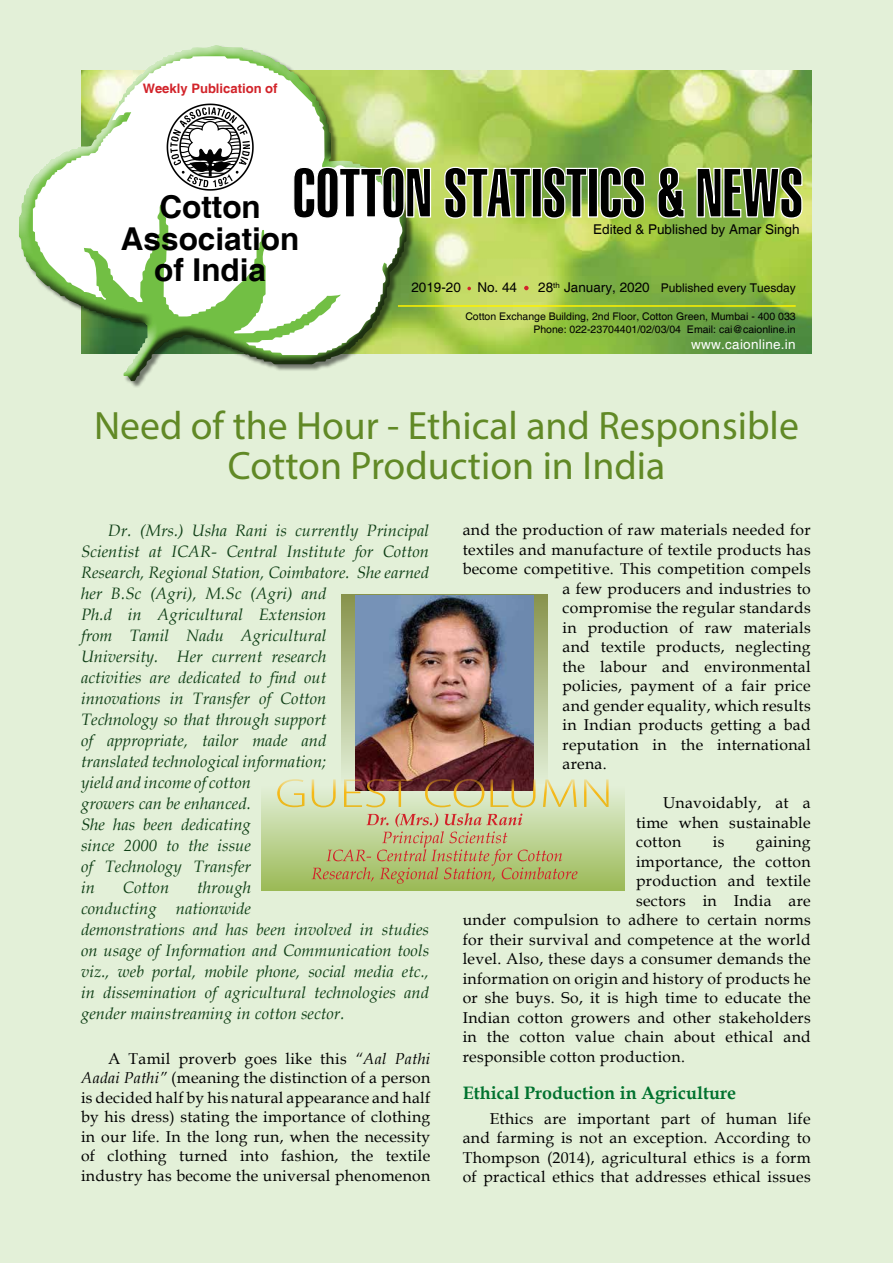
<style>
.page{position:relative;width:893px;height:1263px;background:#e3f0d8}
.page>*{position:absolute;margin:0;border:0;box-sizing:border-box;transform-origin:0 0}
.t1{font:39.75px/39.3px "Myriad Pro";color:#618926;text-align:center}
.t2{font:700 31.5px/31.5px "Helvetica";color:#000;text-align:center}
.t3{font:700 18px "Book Antiqua";color:#00722e}
.t4{font:italic 16.5px/21px "Book Antiqua";letter-spacing:.005em;color:#0f3f16}
.t5{font:15.75px/19.5px "Book Antiqua";letter-spacing:.02em;color:#000;text-align:justify}
.t6{font:13.5px "Helvetica";color:#000}
.t7{font:13.5px "Helvetica";letter-spacing:.02em;color:#fff}
.t8{font:700 13.05px "Helvetica";color:#d2232a}
.t9{font:12px "Helvetica";color:#000}
.t10{font:10.5px/12.6px "Helvetica";color:#000;text-align:right}
.s1{font-size:13.5px}
.s2{font-style:italic}
</style>
<div class="page">
<img style="left:414px;top:70px;width:398px;height:284px">
<div style="left:19px;top:45px;width:395px;height:343px;background:#000;opacity:.5"></div>
<div style="left:17px;top:44px;width:387px;height:338px;background:#fff;opacity:.75"></div>
<div style="left:18px;top:81px;width:389px;height:301px;background:#000;opacity:.75"></div>
<svg style="left:33px;top:56px;width:370px;height:299px;background:#d5e5c5"></svg>
<svg style="left:467px;top:287px;width:4px;height:3px"></svg>
<svg style="left:524px;top:286px;width:5px;height:4px"></svg>
<svg style="left:167px;top:104px;width:87px;height:87px;background:#b2b2b2"></svg>
<svg style="left:293px;top:146px;width:510px;height:73px;background:#778856"></svg>
<hr style="left:398px;top:305px;width:398px;height:2px;background:#fff200">
<svg style="left:341px;top:594px;width:206px;height:185px;background:#acb88d"></svg>
<img style="left:356px;top:595px;width:177px;height:184px">
<svg style="left:279px;top:779px;width:330px;height:8px"></svg>
<svg style="left:262px;top:787px;width:363px;height:104px"></svg>
<svg style="left:312px;top:813px;width:265px;height:71px;background:#babc7f"></svg>
<p class="t8" style="left:143px;top:80px;width:136px">Weekly Publication of</p>
<h2 class="t2" style="left:121px;top:193px;width:180px">Cotton<br>Association of India</h2>
<p class="t6" style="left:593px;top:222px;width:208px">Edited &amp; Published by Amar Singh</p>
<p class="t6" style="left:411px;top:279px;width:107px">2019-20 No. 44</p>
<p class="t9" style="left:538px;top:281px;width:259px"><span class="s1">28</span><sup>th</sup> <span class="s1">January, 2020</span> Published every Tuesday</p>
<p class="t10" style="left:465px;top:310px;width:332px">Cotton Exchange Building, 2nd Floor, Cotton Green, Mumbai - 400 033<br>Phone: 022-23704401/02/03/04 Email: cai@caionline.in</p>
<p class="t7" style="left:691px;top:336px;width:106px">www.caionline.in</p>
<h1 class="t1" style="left:94px;top:406px;width:706px">Need of the Hour - Ethical and Responsible<br>Cotton Production in India</h1>
<p class="t4" style="left:81px;top:519px;width:350px;text-indent:27px">Dr. (Mrs.) Usha Rani is currently Principal<br>Scientist at ICAR- Central Institute for Cotton<br>Research, Regional Station, Coimbatore. She earned her B.Sc (Agri), M.Sc (Agri) and<br>Ph.d in Agricultural Extension<br>from Tamil Nadu Agricultural<br>University. Her current research<br>activities are dedicated to find out<br>innovations in Transfer of Cotton<br>Technology so that through support<br>of appropriate, tailor made and<br>translated technological information;<br>yield and income of cotton<br>growers can be enhanced.<br>She has been dedicating<br>since 2000 to the issue<br>of Technology Transfer<br>in</p>
<p class="t4" style="left:81px;top:876px;width:350px;text-indent:116px">through<br>conducting nationwide<br>demonstrations and has been involved in studies on usage of Information and Communication tools viz., web portal, mobile phone, social media etc., in dissemination of agricultural technologies and gender mainstreaming in cotton sector.</p>
<p class="t4" style="left:123px;top:876px;width:48px">Cotton</p>
<p class="t5" style="left:81px;top:1048px;width:351px;text-indent:27px">A Tamil proverb goes like this <span class="s2">“Aal Pathi Aadai Pathi”</span> (meaning the distinction of a person is decided half by his natural appearance and half by his dress) stating the importance of clothing in our life. In the long run, when the necessity of clothing turned into fashion, the textile industry has become the universal phenomenon</p>
<p class="t5" style="left:463px;top:520px;width:350px">and the production of raw materials needed for</p>
<p class="t5" style="left:463px;top:539px;width:349px">textiles and manufacture of textile products has</p>
<p class="t5" style="left:463px;top:559px;width:350px">become competitive. This competition compels</p>
<p class="t5" style="left:562px;top:578px;width:250px">a few producers and industries to</p>
<p class="t5" style="left:562px;top:598px;width:250px">compromise the regular standards</p>
<p class="t5" style="left:562px;top:617px;width:250px">in production of raw materials</p>
<p class="t5" style="left:562px;top:637px;width:250px">and textile products, neglecting</p>
<p class="t5" style="left:562px;top:656px;width:250px">the labour and environmental</p>
<p class="t5" style="left:562px;top:676px;width:250px">policies, payment of a fair price</p>
<p class="t5" style="left:562px;top:695px;width:250px">and gender equality, which results</p>
<p class="t5" style="left:562px;top:715px;width:250px">in Indian products getting a bad</p>
<p class="t5" style="left:562px;top:734px;width:250px">reputation in the international</p>
<p class="t5" style="left:562px;top:754px;width:46px">arena.</p>
<p class="t5" style="left:636px;top:793px;width:176px;text-indent:27px">Unavoidably, at a time when sustainable cotton</p>
<p class="t5" style="left:713px;top:832px;width:13px">is</p>
<p class="t5" style="left:756px;top:832px;width:56px">gaining</p>
<p class="t5" style="left:636px;top:851px;width:176px">importance, the cotton</p>
<p class="t5" style="left:636px;top:871px;width:176px">production and textile</p>
<p class="t5" style="left:636px;top:890px;width:176px">sectors in India are</p>
<p class="t5" style="left:463px;top:910px;width:349px">under compulsion to adhere to certain norms</p>
<p class="t5" style="left:463px;top:929px;width:349px">for their survival and competence at the world</p>
<p class="t5" style="left:463px;top:949px;width:350px">level. Also, these days a consumer demands the</p>
<p class="t5" style="left:463px;top:968px;width:349px">information on origin and history of products he</p>
<p class="t5" style="left:463px;top:988px;width:350px">or she buys. So, it is high time to educate the</p>
<p class="t5" style="left:463px;top:1007px;width:350px">Indian cotton growers and other stakeholders</p>
<p class="t5" style="left:463px;top:1027px;width:350px">in the cotton value chain about ethical and</p>
<p class="t5" style="left:463px;top:1046px;width:224px">responsible cotton production.</p>
<p class="t3" style="left:463px;top:1081px;width:275px">Ethical Production in Agriculture</p>
<p class="t5" style="left:463px;top:1108px;width:350px;text-indent:27px">Ethics are important part of human life and farming is not an exception. According to Thompson (2014), agricultural ethics is a form of practical ethics that addresses ethical issues</p>
</div>
